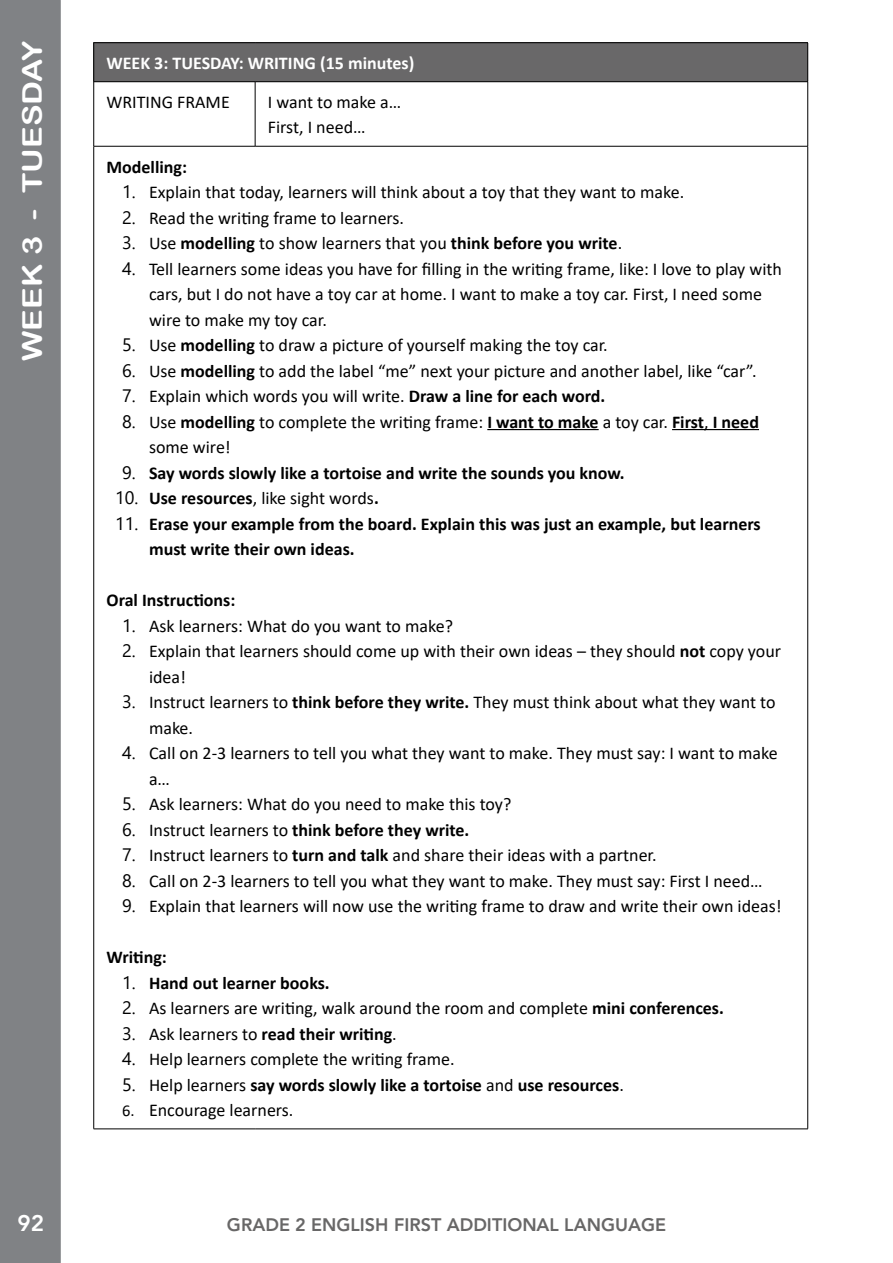
<style>
.page{position:relative;width:893px;height:1263px;background:#fff}
.page>*{position:absolute;margin:0;border:0;box-sizing:border-box;transform-origin:0 0}
.t1{font:27px "Arial Rounded MT Bold";color:#fff;scale:1.2 1}
.t2{font:800 22.5px "Avenir LT Std";color:#fff}
.t3{font:18px/25.5px "Calibri";color:#000}
.t4{font:700 18px/25.5px "Calibri";color:#000}
.t5{font:800 18px "Avenir LT Std";color:#686767}
.t6{font:700 18px "Calibri";color:#fff}
.s1{font-family:"Segoe UI"}
.s2{font-family:"Segoe UI";font-weight:400}
.s3{font-weight:400}
.s4{font-weight:700}
.s5{font-size:16.5px}
</style>
<div class="page">
<div style="left:0;top:0;width:61px;height:1263px;background:#808285"></div>
<div style="left:94px;top:43px;width:714px;height:39px;background:#696869"></div>
<hr style="left:94px;top:42px;width:161px;height:1px;background:#000">
<hr style="left:93px;top:43px;width:1px;height:39px;background:#000">
<hr style="left:255px;top:42px;width:553px;height:1px;background:#000">
<hr style="left:807px;top:43px;width:1px;height:39px;background:#000">
<hr style="left:94px;top:81px;width:161px;height:1px;background:#000">
<hr style="left:93px;top:82px;width:1px;height:64px;background:#000">
<hr style="left:255px;top:81px;width:553px;height:1px;background:#000">
<hr style="left:255px;top:82px;width:1px;height:64px;background:#000">
<hr style="left:807px;top:82px;width:1px;height:64px;background:#000">
<hr style="left:94px;top:146px;width:161px;height:1px;background:#000">
<hr style="left:93px;top:146px;width:1px;height:983px;background:#000">
<hr style="left:255px;top:146px;width:553px;height:1px;background:#000">
<hr style="left:807px;top:146px;width:1px;height:983px;background:#000">
<hr style="left:94px;top:1128px;width:161px;height:1px;background:#000">
<hr style="left:255px;top:1128px;width:553px;height:1px;background:#000">
<hr style="left:487px;top:429px;width:112px;height:1px;background:#000">
<hr style="left:672px;top:429px;width:87px;height:1px;background:#000">
<h1 class="t1" style="left:16px;top:361px;width:269px;rotate:-90deg">WEEK 3 - TUESDAY</h1>
<p class="t6" style="left:106px;top:50px;width:309px">WEEK 3: TUESDAY: WRITING (15 minutes)</p>
<p class="t3" style="left:106px;top:89px;width:125px">WRITING FRAME</p>
<p class="t3" style="left:268px;top:89px;width:135px">I want to make a…<br>First, I need…</p>
<p class="t4" style="left:106px;top:154px;width:82px">Modelling:</p>
<p class="t3" style="left:122px;top:179px;width:564px"><span class="s1">1.</span> Explain that today, learners will think about a toy that they want to make.</p>
<p class="t3" style="left:122px;top:204px;width:284px"><span class="s1">2.</span> Read the writing frame to learners.</p>
<p class="t4" style="left:122px;top:230px;width:502px"><span class="s2">3.</span> <span class="s3">Use</span> modelling <span class="s3">to show learners that you</span> think before you write<span class="s3">.</span></p>
<p class="t3" style="left:149px;top:255px;width:634px;text-indent:-27px"><span class="s1">4.</span> Tell learners some ideas you have for filling in the writing frame, like: I love to play with cars, but I do not have a toy car at home. I want to make a toy car. First, I need some wire to make my toy car.</p>
<p class="t3" style="left:122px;top:332px;width:487px"><span class="s1">5.</span> Use <span class="s4">modelling</span> to draw a picture of yourself making the toy car.</p>
<p class="t3" style="left:122px;top:357px;width:636px"><span class="s1">6.</span> Use <span class="s4">modelling</span> to add the label “me” next your picture and another label, like “car”.</p>
<p class="t3" style="left:122px;top:383px;width:485px"><span class="s1">7.</span> Explain which words you will write. <span class="s4">Draw a line for each word.</span></p>
<p class="t3" style="left:149px;top:408px;width:611px;text-indent:-27px"><span class="s1">8.</span> Use <span class="s4">modelling</span> to complete the writing frame: <span class="s4">I want to make</span> a toy car. <span class="s4">First</span>, <span class="s4">I need </span>some wire!</p>
<p class="t4" style="left:122px;top:460px;width:504px"><span class="s2">9.</span> Say words slowly like a tortoise and write the sounds you know.</p>
<p class="t3" style="left:115px;top:485px;width:265px"><span class="s1">10.</span> <span class="s4">Use resources</span>, like sight words<span class="s4">.</span></p>
<p class="t4" style="left:149px;top:511px;width:613px;text-indent:-34px"><span class="s2">11.</span> Erase your example from the board. Explain this was just an example, but learners must write their own ideas.</p>
<p class="t4" style="left:107px;top:587px;width:130px">Oral Instructions:</p>
<p class="t3" style="left:122px;top:612px;width:332px"><span class="s1">1.</span> Ask learners: What do you want to make?</p>
<p class="t3" style="left:149px;top:638px;width:633px;text-indent:-27px"><span class="s1">2.</span> Explain that learners should come up with their own ideas – they should <span class="s4">not</span> copy your idea!</p>
<p class="t3" style="left:149px;top:689px;width:628px;text-indent:-27px"><span class="s1">3.</span> Instruct learners to <span class="s4">think before they write.</span> They must think about what they want to make.</p>
<p class="t3" style="left:149px;top:740px;width:630px;text-indent:-27px"><span class="s1">4.</span> Call on 2-3 learners to tell you what they want to make. They must say: I want to make a…</p>
<p class="t3" style="left:122px;top:791px;width:391px"><span class="s1">5.</span> Ask learners: What do you need to make this toy?</p>
<p class="t4" style="left:122px;top:817px;width:349px"><span class="s2">6.</span> <span class="s3">Instruct learners to</span> think before they write.</p>
<p class="t3" style="left:122px;top:842px;width:536px"><span class="s1">7.</span> Instruct learners to <span class="s4">turn and talk</span> and share their ideas with a partner.</p>
<p class="t3" style="left:122px;top:867px;width:642px"><span class="s1">8.</span> Call on 2-3 learners to tell you what they want to make. They must say: First I need…</p>
<p class="t3" style="left:122px;top:893px;width:661px"><span class="s1">9.</span> Explain that learners will now use the writing frame to draw and write their own ideas!</p>
<p class="t4" style="left:107px;top:944px;width:62px">Writing:</p>
<p class="t4" style="left:122px;top:970px;width:209px"><span class="s2">1.</span> Hand out learner books.</p>
<p class="t3" style="left:122px;top:995px;width:603px"><span class="s1">2.</span> As learners are writing, walk around the room and complete <span class="s4">mini conferences.</span></p>
<p class="t4" style="left:122px;top:1021px;width:276px"><span class="s2">3.</span> <span class="s3">Ask learners to</span> read their writing<span class="s3">.</span></p>
<p class="t3" style="left:122px;top:1046px;width:334px"><span class="s1">4.</span> Help learners complete the writing frame.</p>
<p class="t4" style="left:122px;top:1072px;width:503px"><span class="s2">5.</span> <span class="s3">Help learners</span> say words slowly like a tortoise <span class="s3">and</span> use resources<span class="s3">.</span></p>
<p class="t3" style="left:122px;top:1097px;width:173px"><span class="s5">6.</span> Encourage learners.</p>
<p class="t2" style="left:18px;top:1210px;width:28px">92</p>
<p class="t5" style="left:227px;top:1214px;width:440px">GRADE 2 ENGLISH FIRST ADDITIONAL LANGUAGE</p>
</div>
